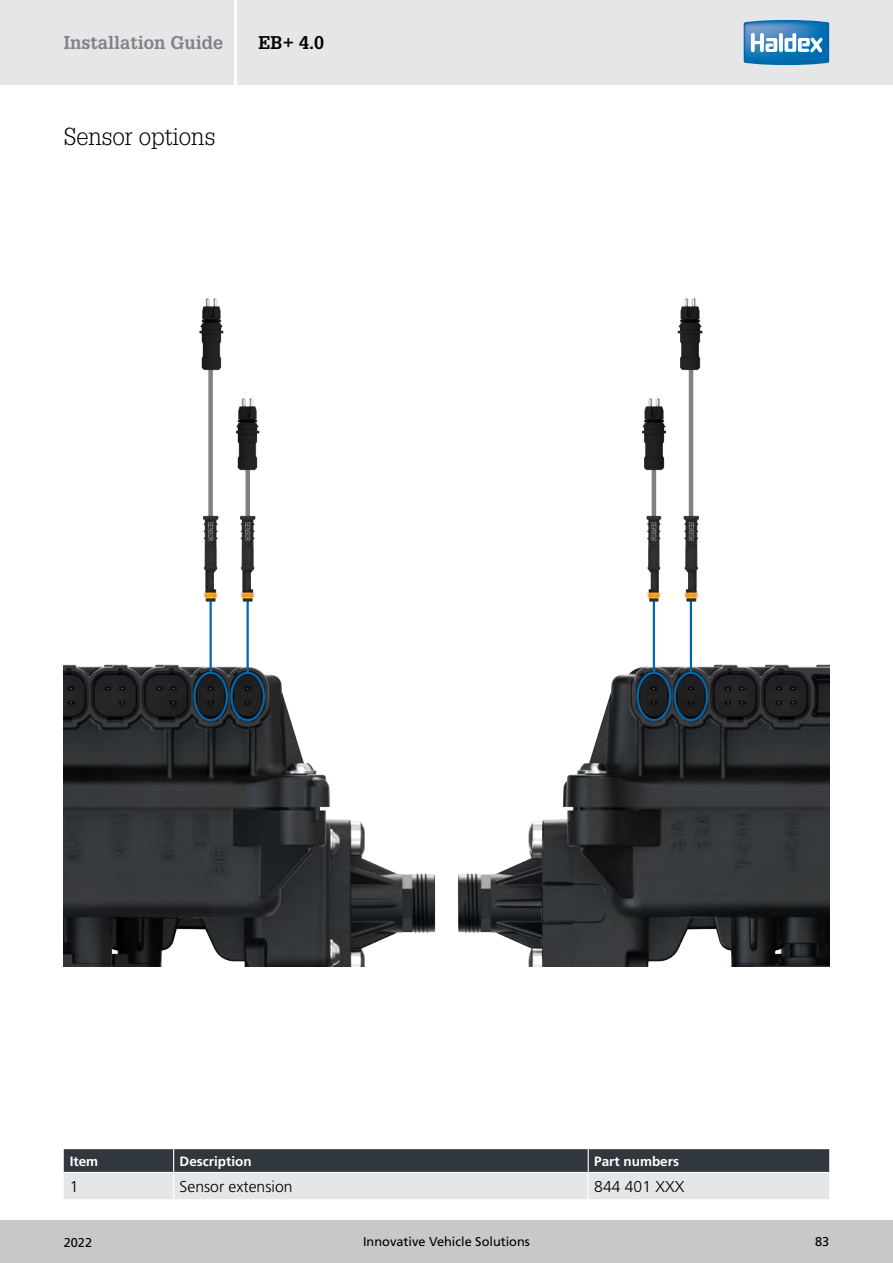
<style>
.page{position:relative;width:893px;height:1263px;background:#fff}
.page>*{position:absolute;margin:0;border:0;box-sizing:border-box;transform-origin:0 0}
.t1{font:300 24px "Glypha LT Std";color:#000101}
.t2{font:700 18px "Glypha LT Std";color:#808285}
.t3{font:700 18px "Glypha LT Std";color:#000}
.t4{font:300 15.75px "Frutiger LT Pro";color:#000}
.t5{font:700 13.5px "Frutiger LT";color:#fff}
.t6{font:12.75px "Frutiger LT";color:#000}
</style>
<div class="page">
<div style="left:0;top:0;width:893px;height:85px;background:#e5e6e7"></div>
<div style="left:0;top:1220px;width:893px;height:43px;background:#c7c8ca"></div>
<svg style="left:744px;top:20px;width:85px;height:45px;background:#5196c6"></svg>
<hr style="left:234px;top:0;width:3px;height:85px;background:#fff">
<svg style="left:64px;top:1149px;width:765px;height:50px;background:#919598"></svg>
<hr style="left:64px;top:1172px;width:110px;height:1px;background:#fff">
<hr style="left:174px;top:1172px;width:414px;height:1px;background:#fff">
<hr style="left:588px;top:1172px;width:241px;height:1px;background:#fff">
<img style="left:64px;top:661px;width:372px;height:305px">
<img style="left:458px;top:661px;width:371px;height:305px">
<div style="left:230px;top:672px;width:35px;height:49px;border:2px solid #0067ac;border-radius:50%"></div>
<div style="left:673px;top:672px;width:35px;height:49px;border:2px solid #0067ac;border-radius:50%"></div>
<div style="left:193px;top:672px;width:35px;height:49px;border:2px solid #0067ac;border-radius:50%"></div>
<div style="left:636px;top:672px;width:35px;height:49px;border:2px solid #0067ac;border-radius:50%"></div>
<hr style="left:210px;top:598px;width:2px;height:75px;background:#0067ac">
<hr style="left:653px;top:598px;width:2px;height:75px;background:#0067ac">
<hr style="left:247px;top:598px;width:2px;height:75px;background:#0067ac">
<hr style="left:690px;top:598px;width:2px;height:75px;background:#0067ac">
<div style="left:208px;top:348px;width:5px;height:177px;background:#808285"></div>
<img style="left:199px;top:297px;width:25px;height:77px">
<img style="left:203px;top:509px;width:15px;height:98px">
<div style="left:245px;top:449px;width:5px;height:76px;background:#808285"></div>
<img style="left:236px;top:397px;width:23px;height:76px">
<img style="left:240px;top:509px;width:15px;height:98px">
<hr style="left:689px;top:348px;width:4px;height:177px;background:#808285">
<img style="left:677px;top:297px;width:26px;height:77px">
<img style="left:684px;top:509px;width:14px;height:98px">
<hr style="left:652px;top:449px;width:4px;height:76px;background:#808285">
<img style="left:642px;top:397px;width:24px;height:76px">
<img style="left:646px;top:509px;width:15px;height:98px">
<h2 class="t2" style="left:64px;top:31px;width:161px">Installation Guide</h2>
<h2 class="t3" style="left:258px;top:31px;width:67px">EB+ 4.0</h2>
<h1 class="t1" style="left:64px;top:123px;width:153px">Sensor options</h1>
<p class="t5" style="left:70px;top:1153px;width:30px">Item</p>
<p class="t5" style="left:180px;top:1153px;width:73px">Description</p>
<p class="t5" style="left:594px;top:1153px;width:86px">Part numbers</p>
<p class="t4" style="left:70px;top:1177px;width:10px">1</p>
<p class="t4" style="left:180px;top:1177px;width:114px">Sensor extension</p>
<p class="t4" style="left:594px;top:1177px;width:92px">844 401 XXX</p>
<p class="t6" style="left:64px;top:1235px;width:30px">2022</p>
<p class="t6" style="left:363px;top:1234px;width:168px">Innovative Vehicle Solutions</p>
<p class="t6" style="left:815px;top:1234px;width:16px">83</p>
</div>
